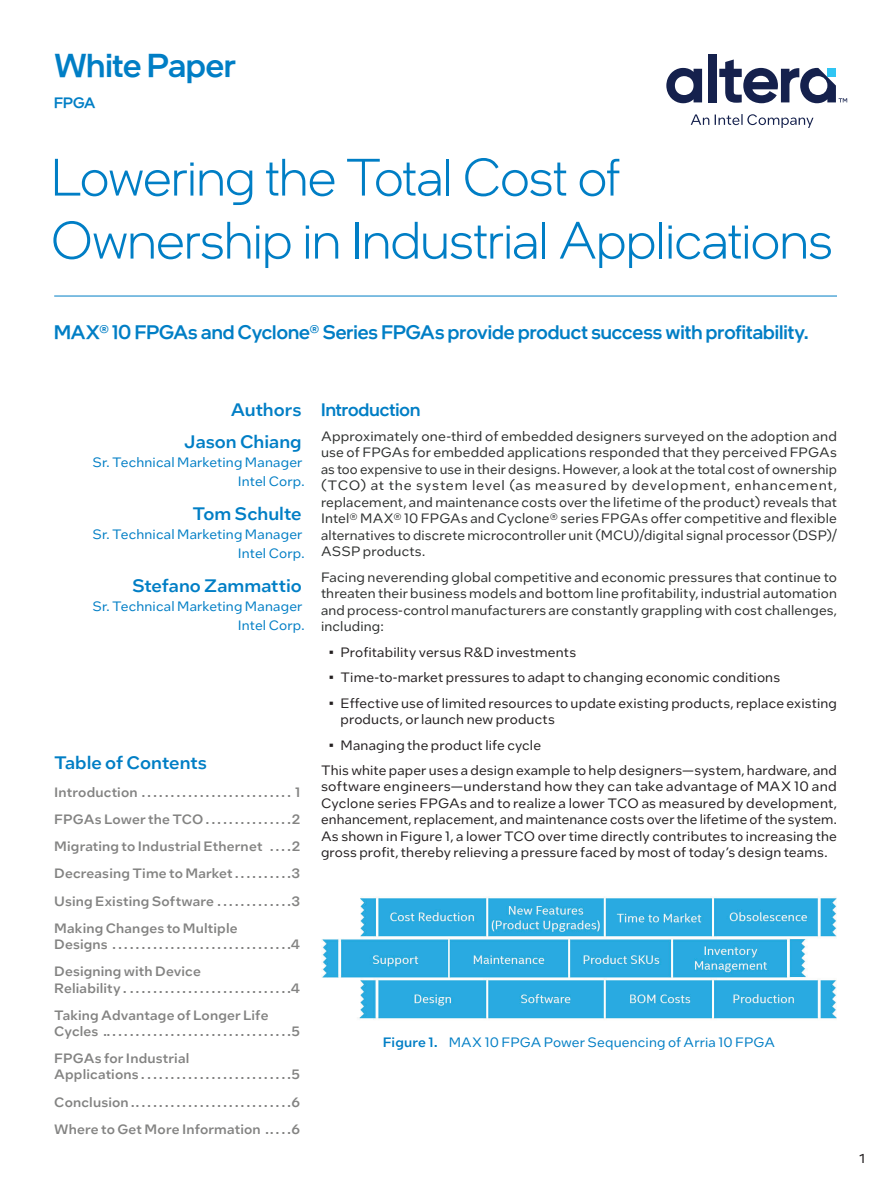
<style>
.page{position:relative;width:891px;height:1188px;background:#fff}
.page>*{position:absolute;margin:0;border:0;box-sizing:border-box;transform-origin:0 0}
.t1{font:300 52.5px/63px "Intel One Display";letter-spacing:-.01em;color:#007ec5}
.t2{font:500 33px "Intel One Display";letter-spacing:-.005em;color:#007ec5}
.t3{font:500 19.5px "Intel One Display";color:#007ec5}
.t4{font:500 18px/31.3px "Intel One Text";color:#007ec5;text-align:right}
.t5{font:500 18px "Intel One Display";letter-spacing:.005em;color:#007ec5}
.t6{font:500 15px "Intel One Display";color:#007ec5}
.t7{font:13.5px/16.5px "Intel One Text";letter-spacing:.01em;color:#2d2f2e;text-align:justify}
.t8{font:13.5px/16.5px "Intel One Text";letter-spacing:.01em;color:#231f20}
.t9{font:500 13.5px/27.3px "Intel One Text";letter-spacing:.01em;color:#838382}
.t10{font:13.5px/19.2px "Intel One Text";letter-spacing:.015em;color:#007ec5;text-align:right}
.t11{font:13.5px "Intel Clear";color:#231f20}
.s1{font-weight:500}
</style>
<div class="page">
<svg style="left:666px;top:68px;width:36px;height:35px"></svg>
<div style="left:708px;top:54px;width:8px;height:48px;background:#15214d"></div>
<svg style="left:691px;top:114px;width:18px;height:11px"></svg>
<svg style="left:715px;top:114px;width:98px;height:14px"></svg>
<svg style="left:719px;top:59px;width:128px;height:44px"></svg>
<hr style="left:54px;top:296px;width:783px;height:1px;background:#007ec5">
<img style="left:321px;top:897px;width:516px;height:123px">
<h2 class="t2" style="left:54px;top:44px;width:183px">White Paper</h2>
<p class="t6" style="left:54px;top:93px;width:43px">FPGA</p>
<h1 class="t1" style="left:51px;top:145px;width:783px">Lowering the Total Cost of<br>Ownership in Industrial Applications</h1>
<h3 class="t3" style="left:54px;top:319px;width:756px">MAX® 10 FPGAs and Cyclone® Series FPGAs provide product success with profitability.</h3>
<h3 class="t4" style="left:184px;top:393px;width:119px">Authors<br>Jason Chiang</h3>
<p class="t10" style="left:92px;top:452px;width:214px">Sr. Technical Marketing Manager<br>Intel Corp.</p>
<h3 class="t4" style="left:192px;top:497px;width:111px">Tom Schulte</h3>
<p class="t10" style="left:92px;top:524px;width:214px">Sr. Technical Marketing Manager<br>Intel Corp.</p>
<h3 class="t4" style="left:132px;top:569px;width:171px">Stefano Zammattio</h3>
<p class="t10" style="left:92px;top:596px;width:214px">Sr. Technical Marketing Manager<br>Intel Corp.</p>
<h3 class="t4" style="left:54px;top:746px;width:154px">Table of Contents</h3>
<p class="t9" style="left:54px;top:778px;width:248px;text-align:justify">Introduction . . . . . . . . . . . . . . . . . . . . . . . . . . 1<br>FPGAs Lower the TCO . . . . . . . . . . . . . . 2<br>Migrating to Industrial Ethernet . . . 2<br>Decreasing Time to Market . . . . . . . . . 3<br>Using Existing Software . . . . . . . . . . . . 3<br>Making Changes to Multiple</p>
<p class="t9" style="left:54px;top:930px;width:247px">Designs . . . . . . . . . . . . . . . . . . . . . . . . . . . . . . 4<br>Designing with Device</p>
<p class="t9" style="left:54px;top:974px;width:247px">Reliability . . . . . . . . . . . . . . . . . . . . . . . . . . . . 4<br>Taking Advantage of Longer Life</p>
<p class="t9" style="left:54px;top:1017px;width:247px">Cycles .................................5<br>FPGAs for Industrial</p>
<p class="t9" style="left:54px;top:1060px;width:248px;text-align:justify">Applications . . . . . . . . . . . . . . . . . . . . . . . . . 5<br>Conclusion . . . . . . . . . . . . . . . . . . . . . . . . . . . 6<br>Where to Get More Information . . . . 6</p>
<h3 class="t5" style="left:321px;top:398px;width:101px">Introduction</h3>
<p class="t7" style="left:321px;top:428px;width:518px">Approximately one-third of embedded designers surveyed on the adoption and use of FPGAs for embedded applications responded that they perceived FPGAs as too expensive to use in their designs. However, a look at the total cost of ownership (TCO) at the system level (as measured by development, enhancement, replacement, and maintenance costs over the lifetime of the product) reveals that Intel® MAX® 10 FPGAs and Cyclone® series FPGAs offer competitive and flexible alternatives to discrete microcontroller unit (MCU)/digital signal processor (DSP)/ ASSP products.</p>
<p class="t7" style="left:321px;top:568px;width:518px">Facing neverending global competitive and economic pressures that continue to threaten their business models and bottom line profitability, industrial automation and process-control manufacturers are constantly grappling with cost challenges, including:</p>
<p class="t8" style="left:329px;top:643px;width:249px">• Profitability versus R&amp;D investments</p>
<p class="t8" style="left:329px;top:669px;width:453px">• Time-to-market pressures to adapt to changing economic conditions</p>
<p class="t8" style="left:341px;top:694px;width:498px;text-indent:-12px">• Effective use of limited resources to update existing products, replace existing products, or launch new products</p>
<p class="t8" style="left:321px;top:732px;width:518px;line-height:25.3px;text-indent:7px">• Managing the product life cycle<br>This white paper uses a design example to help designers—system, hardware, and</p>
<p class="t8" style="left:321px;top:778px;width:518px;text-align:justify">software engineers—understand how they can take advantage of MAX 10 and Cyclone series FPGAs and to realize a lower TCO as measured by development, enhancement, replacement, and maintenance costs over the lifetime of the system.<br>As shown in Figure 1, a lower TCO over time directly contributes to increasing the gross profit, thereby relieving a pressure faced by most of today’s design teams.</p>
<p class="t10" style="left:383px;top:1032px;width:394px"><span class="s1">Figure 1.</span> MAX 10 FPGA Power Sequencing of Arria 10 FPGA</p>
<p class="t11" style="left:858px;top:1149px;width:10px">1</p>
</div>
